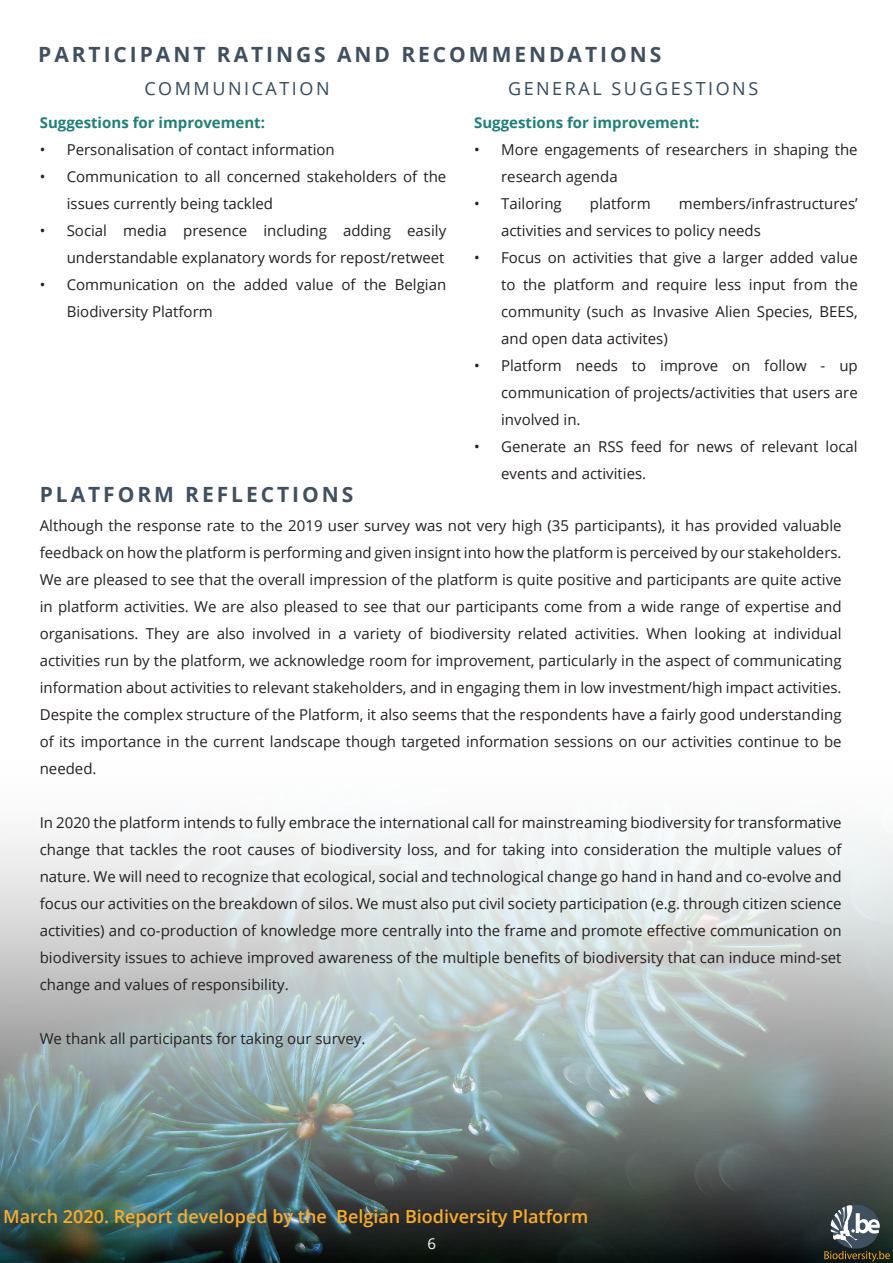
<style>
.page{position:relative;width:893px;height:1263px;background:#fff}
.page>*{position:absolute;margin:0;border:0;box-sizing:border-box;transform-origin:0 0}
.Heading{font:700 21px "Open Sans";letter-spacing:.14em;color:#405060}
.t1{font:600 18px "Open Sans";color:#faac2d}
.t2{font:18px "Open Sans";letter-spacing:.14em;color:#354a5a}
.t3{font:15px/27px "Open Sans";color:#231f20}
.t4{font:700 15px "Open Sans";color:#227f78}
.Heading-2{font:15px "Open Sans";color:#fff}
</style>
<div class="page">
<img style="left:0;top:832px;width:892px;height:431px">
<svg style="left:824px;top:1204px;width:66px;height:58px;background:#525a58"></svg>
<p class="Heading" style="left:38px;top:39px;width:625px">PARTICIPANT RATINGS AND RECOMMENDATIONS</p>
<p class="t2" style="left:144px;top:76px;width:187px">COMMUNICATION</p>
<p class="t4" style="left:40px;top:112px;width:227px">Suggestions for improvement:</p>
<p class="t3" style="left:40px;top:136px;width:297px">• Personalisation of contact information</p>
<p class="t3" style="left:67px;top:163px;width:381px;text-indent:-27px">• Communication to all concerned stakeholders of the issues currently being tackled</p>
<p class="t3" style="left:40px;top:217px;width:408px;text-align:right">• Social media presence including adding easily understandable explanatory words for repost/retweet</p>
<p class="t3" style="left:67px;top:271px;width:381px;text-indent:-27px">• Communication on the added value of the Belgian<br>Biodiversity Platform</p>
<p class="Heading" style="left:40px;top:480px;width:315px">PLATFORM REFLECTIONS</p>
<p class="t2" style="left:508px;top:76px;width:252px">GENERAL SUGGESTIONS</p>
<p class="t4" style="left:474px;top:112px;width:227px">Suggestions for improvement:</p>
<p class="t3" style="left:501px;top:136px;width:358px;text-indent:-27px">• More engagements of researchers in shaping the research agenda</p>
<p class="t3" style="left:474px;top:190px;width:89px">• Tailoring</p>
<p class="t3" style="left:590px;top:190px;width:62px">platform</p>
<p class="t3" style="left:501px;top:190px;width:358px;text-indent:178px">members/infrastructures’ activities and services to policy needs</p>
<p class="t3" style="left:501px;top:244px;width:358px;text-align:justify;text-indent:-27px">• Focus on activities that give a larger added value to the platform and require less input from the community (such as Invasive Alien Species, BEES, and open data activites)</p>
<p class="t3" style="left:501px;top:352px;width:358px;text-align:justify;text-indent:-27px">• Platform needs to improve on follow - up communication of projects/activities that users are involved in.</p>
<p class="t3" style="left:501px;top:433px;width:358px;text-indent:-27px">• Generate an RSS feed for news of relevant local events and activities.</p>
<p class="t3" style="left:40px;top:512px;width:803px;text-align:justify">Although the response rate to the 2019 user survey was not very high (35 participants), it has provided valuable feedback on how the platform is performing and given insignt into how the platform is perceived by our stakeholders.<br>We are pleased to see that the overall impression of the platform is quite positive and participants are quite active in platform activities. We are also pleased to see that our participants come from a wide range of expertise and organisations. They are also involved in a variety of biodiversity related activities. When looking at individual activities run by the platform, we acknowledge room for improvement, particularly in the aspect of communicating information about activities to relevant stakeholders, and in engaging them in low investment/high impact activities.<br>Despite the complex structure of the Platform, it also seems that the respondents have a fairly good understanding of its importance in the current landscape though targeted information sessions on our activities continue to be needed.</p>
<p class="t3" style="left:40px;top:809px;width:803px;text-align:justify">In 2020 the platform intends to fully embrace the international call for mainstreaming biodiversity for transformative change that tackles the root causes of biodiversity loss, and for taking into consideration the multiple values of nature. We will need to recognize that ecological, social and technological change go hand in hand and co-evolve and focus our activities on the breakdown of silos. We must also put civil society participation (e.g. through citizen science activities) and co-production of knowledge more centrally into the frame and promote effective communication on biodiversity issues to achieve improved awareness of the multiple benefits of biodiversity that can induce mind-set change and values of responsibility.</p>
<p class="t3" style="left:40px;top:1025px;width:327px">We thank all participants for taking our survey.</p>
<p class="t1" style="left:3px;top:1204px;width:587px">March 2020. Report developed by the Belgian Biodiversity Platform</p>
<p class="Heading-2" style="left:428px;top:1233px;width:10px">6</p>
</div>
